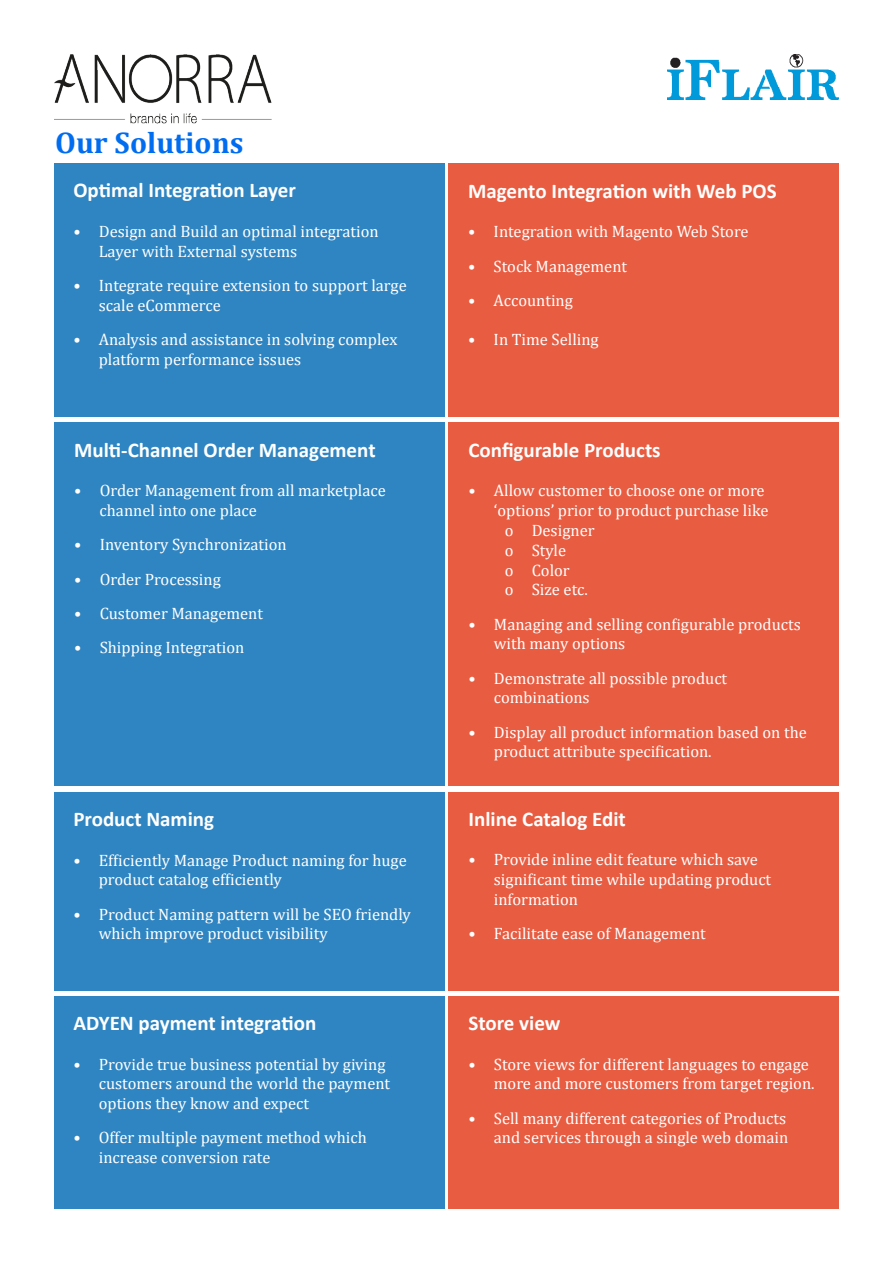
<style>
.page{position:relative;width:893px;height:1263px;background:#fff}
.page>*{position:absolute;margin:0;border:0;box-sizing:border-box;transform-origin:0 0}
.t1{font:700 30px "Cambria";color:#006df0}
.t2{font:700 21px "Calibri";color:#fff}
.t3{font:16.5px/19.8px "Cambria";color:#fff}
</style>
<div class="page">
<div style="left:54px;top:163px;width:390px;height:254px;background:#2f85c2"></div>
<div style="left:54px;top:423px;width:390px;height:363px;background:#2f85c2"></div>
<div style="left:54px;top:792px;width:390px;height:198px;background:#2f85c2"></div>
<div style="left:449px;top:163px;width:390px;height:254px;background:#e85c41"></div>
<div style="left:449px;top:423px;width:390px;height:363px;background:#e85c41"></div>
<div style="left:449px;top:792px;width:390px;height:198px;background:#e85c41"></div>
<div style="left:449px;top:996px;width:390px;height:213px;background:#e85c41"></div>
<div style="left:55px;top:996px;width:390px;height:213px;background:#2f85c2"></div>
<img style="left:668px;top:54px;width:171px;height:45px">
<img style="left:54px;top:54px;width:218px;height:69px">
<p class="t1" style="left:55px;top:122px;width:190px">Our Solutions</p>
<p class="t2" style="left:73px;top:177px;width:224px">Optimal Integration Layer</p>
<p class="t3" style="left:73px;top:221px;width:307px">• Design and Build an optimal integration</p>
<p class="t3" style="left:99px;top:241px;width:200px">Layer with External systems</p>
<p class="t3" style="left:99px;top:275px;width:310px;text-indent:-25px">• Integrate require extension to support large scale eCommerce</p>
<p class="t3" style="left:99px;top:329px;width:300px;text-indent:-25px">• Analysis and assistance in solving complex platform performance issues</p>
<p class="t2" style="left:74px;top:436px;width:303px">Multi-Channel Order Management</p>
<p class="t3" style="left:100px;top:481px;width:288px;text-indent:-25px">• Order Management from all marketplace channel into one place</p>
<p class="t3" style="left:74px;top:535px;width:214px">• Inventory Synchronization</p>
<p class="t3" style="left:74px;top:569px;width:148px">• Order Processing</p>
<p class="t3" style="left:74px;top:603px;width:190px">• Customer Management</p>
<p class="t3" style="left:74px;top:637px;width:172px">• Shipping Integration</p>
<p class="t2" style="left:73px;top:805px;width:142px">Product Naming</p>
<p class="t3" style="left:99px;top:850px;width:310px;text-indent:-25px">• Efficiently Manage Product naming for huge product catalog efficiently</p>
<p class="t3" style="left:99px;top:904px;width:314px;text-indent:-25px">• Product Naming pattern will be SEO friendly which improve product visibility</p>
<p class="t2" style="left:73px;top:1009px;width:244px">ADYEN payment integration</p>
<p class="t3" style="left:99px;top:1054px;width:293px;text-indent:-25px">• Provide true business potential by giving customers around the world the payment options they know and expect</p>
<p class="t3" style="left:73px;top:1128px;width:295px">• Offer multiple payment method which</p>
<p class="t3" style="left:99px;top:1147px;width:173px">increase conversion rate</p>
<p class="t2" style="left:468px;top:177px;width:310px">Magento Integration with Web POS</p>
<p class="t3" style="left:468px;top:222px;width:282px">• Integration with Magento Web Store</p>
<p class="t3" style="left:468px;top:256px;width:160px">• Stock Management</p>
<p class="t3" style="left:468px;top:290px;width:106px">• Accounting</p>
<p class="t3" style="left:468px;top:330px;width:132px">• In Time Selling</p>
<p class="t2" style="left:468px;top:436px;width:194px">Configurable Products</p>
<p class="t3" style="left:468px;top:481px;width:298px">• Allow customer to choose one or more</p>
<p class="t3" style="left:494px;top:501px;width:276px">‘options’ prior to product purchase like</p>
<p class="t3" style="left:505px;top:520px;width:91px">o Designer</p>
<p class="t3" style="left:505px;top:540px;width:63px">o Style</p>
<p class="t3" style="left:505px;top:560px;width:67px">o Color</p>
<p class="t3" style="left:505px;top:580px;width:85px">o Size etc.</p>
<p class="t3" style="left:494px;top:614px;width:308px;text-indent:-25px">• Managing and selling configurable products with many options</p>
<p class="t3" style="left:468px;top:668px;width:260px">• Demonstrate all possible product</p>
<p class="t3" style="left:494px;top:688px;width:97px">combinations</p>
<p class="t3" style="left:494px;top:722px;width:314px;text-indent:-25px">• Display all product information based on the product attribute specification.</p>
<p class="t2" style="left:468px;top:805px;width:159px">Inline Catalog Edit</p>
<p class="t3" style="left:468px;top:850px;width:291px">• Provide inline edit feature which save</p>
<p class="t3" style="left:494px;top:870px;width:279px">significant time while updating product</p>
<p class="t3" style="left:494px;top:889px;width:86px">information</p>
<p class="t3" style="left:468px;top:924px;width:239px">• Facilitate ease of Management</p>
<p class="t2" style="left:468px;top:1009px;width:94px">Store view</p>
<p class="t3" style="left:494px;top:1054px;width:322px;text-indent:-25px">• Store views for different languages to engage more and more customers from target region.</p>
<p class="t3" style="left:468px;top:1108px;width:321px;text-align:right">• Sell many different categories of Products and services through a single web domain</p>
</div>
